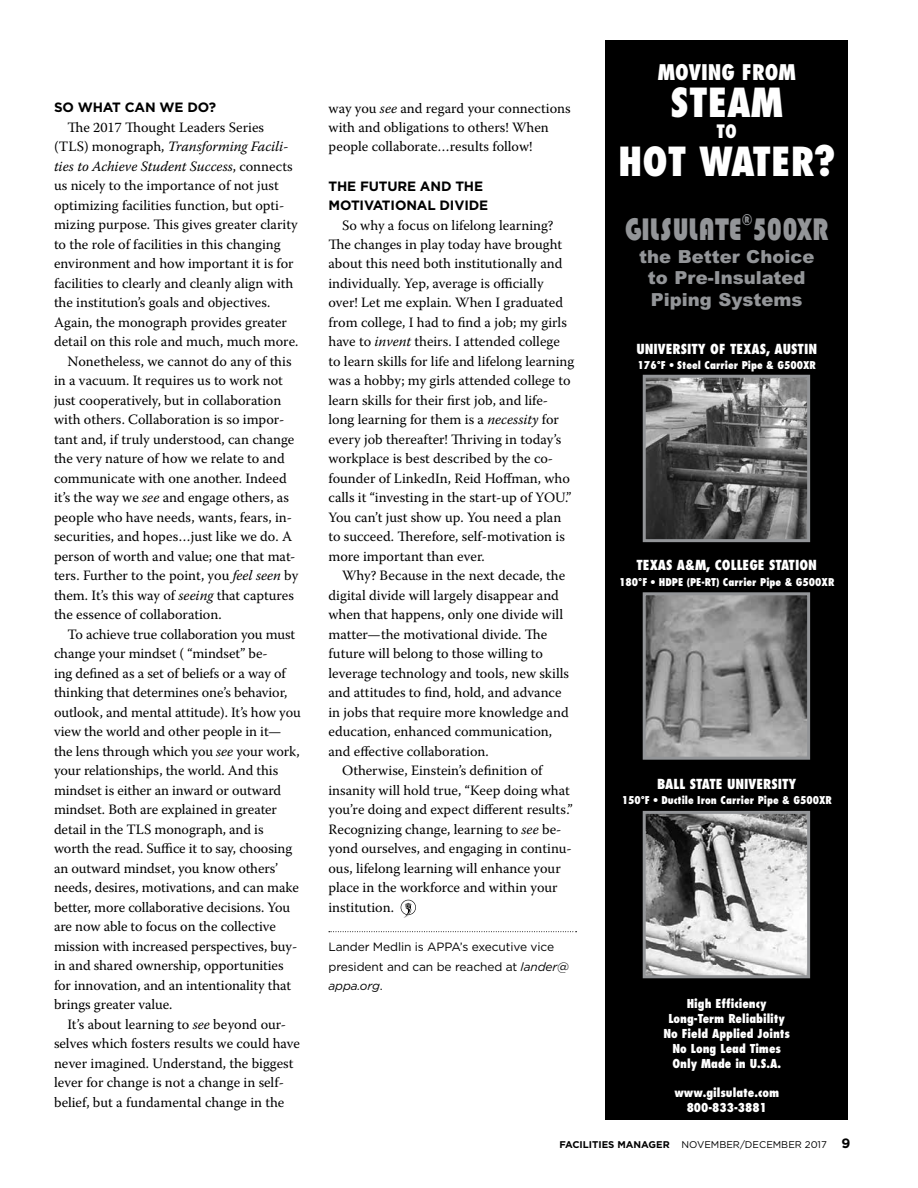
<style>
.page{position:relative;width:918px;height:1188px;background:#fff}
.page>*{position:absolute;margin:0;border:0;box-sizing:border-box;transform-origin:0 0}
.t1{font:800 condensed 39px "Futura";color:#fff}
.t2{font:32.4px "Bauhaus 93";color:#939598;scale:.83 1}
.t3{font:800 condensed 21px "Futura";color:#fff}
.t4{font:900 18px/21.6px "Arial";color:#939598;text-align:center}
.t5{font:800 condensed 18px "Futura";color:#fff}
.t6{font:14.25px/19.5px "Warnock Pro";color:#000}
.t7{font:italic 14.25px "Warnock Pro";color:#000}
.t8{font:800 condensed 13.5px "Futura";color:#fff}
.t9{font:700 13.5px/19.5px "Gotham";letter-spacing:-.01em;color:#000}
.t10{font:800 condensed 12px/14.9px "Futura";color:#fff;text-align:center}
.t11{font:12px/19.5px "Gotham";letter-spacing:-.01em;color:#000}
.t12{font:800 condensed 10.5px "Futura";color:#fff}
.t13{font:9.75px "Gotham";color:#000}
.s1{font-style:normal}
.s2{font-style:italic}
.s3{font-weight:700}
.s4{font-weight:700;font-size:13.5px}
</style>
<div class="page">
<svg style="left:329px;top:931px;width:248px;height:1px"></svg>
<svg style="left:401px;top:900px;width:15px;height:18px"></svg>
<div style="left:605px;top:40px;width:243px;height:1080px;background:#000"></div>
<img style="left:647px;top:379px;width:159px;height:159px">
<div style="left:643px;top:375px;width:167px;height:167px;border:3px solid #939598"></div>
<img style="left:647px;top:596px;width:159px;height:160px">
<div style="left:643px;top:592px;width:167px;height:168px;border:3px solid #939598"></div>
<img style="left:647px;top:815px;width:159px;height:159px">
<div style="left:643px;top:811px;width:167px;height:167px;border:3px solid #939598"></div>
<p class="t9" style="left:54px;top:98px;width:164px">SO WHAT CAN WE DO?</p>
<p class="t6" style="left:68px;top:117px;width:198px">The 2017 Thought Leaders Series</p>
<p class="t7" style="left:54px;top:138px;width:236px"><span class="s1">(TLS) monograph,</span> Transforming Facili-</p>
<p class="t7" style="left:54px;top:158px;width:240px">ties to Achieve Student Success<span class="s1">, connects</span></p>
<p class="t6" style="left:54px;top:176px;width:226px">us nicely to the importance of not just</p>
<p class="t6" style="left:54px;top:195px;width:232px">optimizing facilities function, but opti-</p>
<p class="t6" style="left:54px;top:215px;width:245px">mizing purpose. This gives greater clarity</p>
<p class="t6" style="left:54px;top:234px;width:228px">to the role of facilities in this changing</p>
<p class="t6" style="left:54px;top:254px;width:241px">environment and how important it is for</p>
<p class="t6" style="left:54px;top:273px;width:241px">facilities to clearly and cleanly align with</p>
<p class="t6" style="left:54px;top:293px;width:218px">the institution’s goals and objectives.</p>
<p class="t6" style="left:54px;top:312px;width:234px">Again, the monograph provides greater</p>
<p class="t6" style="left:54px;top:332px;width:246px">detail on this role and much, much more.</p>
<p class="t6" style="left:68px;top:351px;width:226px">Nonetheless, we cannot do any of this</p>
<p class="t6" style="left:54px;top:371px;width:231px">in a vacuum. It requires us to work not</p>
<p class="t6" style="left:54px;top:390px;width:229px">just cooperatively, but in collaboration</p>
<p class="t6" style="left:54px;top:410px;width:232px">with others. Collaboration is so impor-</p>
<p class="t6" style="left:54px;top:429px;width:242px">tant and, if truly understood, can change</p>
<p class="t6" style="left:54px;top:449px;width:232px">the very nature of how we relate to and</p>
<p class="t6" style="left:54px;top:468px;width:234px">communicate with one another. Indeed</p>
<p class="t6" style="left:54px;top:488px;width:237px">it’s the way we <span class="s2">see</span> and engage others, as</p>
<p class="t6" style="left:54px;top:507px;width:240px">people who have needs, wants, fears, in-</p>
<p class="t6" style="left:54px;top:527px;width:240px">securities, and hopes…just like we do. A</p>
<p class="t6" style="left:54px;top:546px;width:243px">person of worth and value; one that mat-</p>
<p class="t6" style="left:54px;top:566px;width:246px">ters. Further to the point, you <span class="s2">feel seen</span> by</p>
<p class="t6" style="left:54px;top:585px;width:242px">them. It’s this way of <span class="s2">seeing</span> that captures</p>
<p class="t6" style="left:54px;top:605px;width:169px">the essence of collaboration.</p>
<p class="t6" style="left:68px;top:624px;width:229px">To achieve true collaboration you must</p>
<p class="t6" style="left:54px;top:644px;width:215px">change your mindset ( “mindset” be-</p>
<p class="t6" style="left:54px;top:663px;width:233px">ing defined as a set of beliefs or a way of</p>
<p class="t6" style="left:54px;top:683px;width:235px">thinking that determines one’s behavior,</p>
<p class="t6" style="left:54px;top:702px;width:248px">outlook, and mental attitude). It’s how you</p>
<p class="t6" style="left:54px;top:722px;width:229px">view the world and other people in it—</p>
<p class="t6" style="left:54px;top:741px;width:247px">the lens through which you <span class="s2">see</span> your work,</p>
<p class="t6" style="left:54px;top:761px;width:226px">your relationships, the world. And this</p>
<p class="t6" style="left:54px;top:780px;width:229px">mindset is either an inward or outward</p>
<p class="t6" style="left:54px;top:800px;width:225px">mindset. Both are explained in greater</p>
<p class="t6" style="left:54px;top:819px;width:211px">detail in the TLS monograph, and is</p>
<p class="t6" style="left:54px;top:839px;width:240px">worth the read. Suffice it to say, choosing</p>
<p class="t6" style="left:54px;top:858px;width:226px">an outward mindset, you know others’</p>
<p class="t6" style="left:54px;top:878px;width:246px">needs, desires, motivations, and can make</p>
<p class="t6" style="left:54px;top:897px;width:238px">better, more collaborative decisions. You</p>
<p class="t6" style="left:54px;top:917px;width:223px">are now able to focus on the collective</p>
<p class="t6" style="left:54px;top:936px;width:245px">mission with increased perspectives, buy-</p>
<p class="t6" style="left:54px;top:956px;width:231px">in and shared ownership, opportunities</p>
<p class="t6" style="left:54px;top:975px;width:239px">for innovation, and an intentionality that</p>
<p class="t6" style="left:54px;top:995px;width:120px">brings greater value.</p>
<p class="t6" style="left:68px;top:1014px;width:220px">It’s about learning to <span class="s2">see</span> beyond our-</p>
<p class="t6" style="left:54px;top:1034px;width:248px">selves which fosters results we could have</p>
<p class="t6" style="left:54px;top:1053px;width:241px">never imagined. Understand, the biggest</p>
<p class="t6" style="left:54px;top:1073px;width:231px">lever for change is not a change in self-</p>
<p class="t6" style="left:54px;top:1092px;width:232px">belief, but a fundamental change in the</p>
<p class="t6" style="left:328px;top:98px;width:244px">way you <span class="s2">see</span> and regard your connections with and obligations to others! When people collaborate…results follow!</p>
<p class="t9" style="left:328px;top:176px;width:161px">THE FUTURE AND THE<br>MOTIVATIONAL DIVIDE</p>
<p class="t6" style="left:329px;top:215px;width:247px;text-indent:13px">So why a focus on lifelong learning?<br>The changes in play today have brought about this need both institutionally and individually. Yep, average is officially over! Let me explain. When I graduated from college, I had to find a job; my girls have to <span class="s2">invent</span> theirs. I attended college to learn skills for life and lifelong learning was a hobby; my girls attended college to learn skills for their first job, and life&shy;long learning for them is a <span class="s2">necessity</span> for every job thereafter! Thriving in today’s workplace is best described by the co&shy;founder of LinkedIn, Reid Hoffman, who calls it “investing in the start-up of YOU.” You can’t just show up. You need a plan to succeed. Therefore, self-motivation is more important than ever.</p>
<p class="t6" style="left:342px;top:566px;width:225px">Why? Because in the next decade, the</p>
<p class="t6" style="left:329px;top:585px;width:232px">digital divide will largely disappear and</p>
<p class="t6" style="left:329px;top:605px;width:236px">when that happens, only one divide will</p>
<p class="t6" style="left:329px;top:624px;width:220px">matter—the motivational divide. The</p>
<p class="t6" style="left:329px;top:644px;width:216px">future will belong to those willing to</p>
<p class="t6" style="left:329px;top:663px;width:242px">leverage technology and tools, new skills</p>
<p class="t6" style="left:329px;top:683px;width:234px">and attitudes to find, hold, and advance</p>
<p class="t6" style="left:329px;top:702px;width:242px">in jobs that require more knowledge and</p>
<p class="t6" style="left:329px;top:722px;width:225px">education, enhanced communication,</p>
<p class="t6" style="left:329px;top:741px;width:162px">and effective collaboration.</p>
<p class="t6" style="left:342px;top:761px;width:202px">Otherwise, Einstein’s definition of</p>
<p class="t6" style="left:329px;top:780px;width:243px">insanity will hold true, “Keep doing what</p>
<p class="t6" style="left:329px;top:800px;width:246px">you’re doing and expect different results.”</p>
<p class="t6" style="left:329px;top:819px;width:234px">Recognizing change, learning to <span class="s2">see</span> be-</p>
<p class="t6" style="left:329px;top:839px;width:245px">yond ourselves, and engaging in continu-</p>
<p class="t6" style="left:329px;top:858px;width:234px">ous, lifelong learning will enhance your</p>
<p class="t6" style="left:329px;top:878px;width:231px">place in the workforce and within your</p>
<p class="t6" style="left:329px;top:897px;width:67px">institution.</p>
<p class="t11" style="left:328px;top:937px;width:242px">Lander Medlin is APPA’s executive vice president and can be reached at <span class="s2">lander@ appa.org</span>.</p>
<h3 class="t3" style="left:658px;top:59px;width:139px">MOVING FROM</h3>
<h1 class="t1" style="left:671px;top:78px;width:114px">STEAM</h1>
<p class="t5" style="left:717px;top:120px;width:22px">TO</p>
<h1 class="t1" style="left:618px;top:136px;width:219px">HOT WATER?</h1>
<h2 class="t2" style="left:625px;top:211px;width:246px">GILSULATE<sup>®</sup>500XR</h2>
<p class="t4" style="left:639px;top:246px;width:177px">the Better Choice to Pre-Insulated<br>Piping Systems</p>
<p class="t8" style="left:636px;top:340px;width:182px">UNIVERSITY OF TEXAS, AUSTIN</p>
<p class="t12" style="left:638px;top:359px;width:180px">176°F • Steel Carrier Pipe &amp; G500XR</p>
<p class="t8" style="left:636px;top:556px;width:182px">TEXAS A&amp;M, COLLEGE STATION</p>
<p class="t12" style="left:619px;top:575px;width:217px">180°F • HDPE (PE-RT) Carrier Pipe &amp; G500XR</p>
<p class="t8" style="left:657px;top:775px;width:141px">BALL STATE UNIVERSITY</p>
<p class="t12" style="left:622px;top:794px;width:212px">150°F • Ductile Iron Carrier Pipe &amp; G500XR</p>
<p class="t10" style="left:663px;top:996px;width:128px">High Efficiency<br>Long-Term Reliability<br>No Field Applied Joints<br>No Long Lead Times<br>Only Made in U.S.A.</p>
<p class="t10" style="left:674px;top:1085px;width:106px">www.gilsulate.com<br>800-833-3881</p>
<p class="t13" style="left:559px;top:1139px;width:293px"><span class="s3">FACILITIES MANAGER</span> NOVEMBER/DECEMBER 2017 <span class="s4">9</span></p>
</div>
